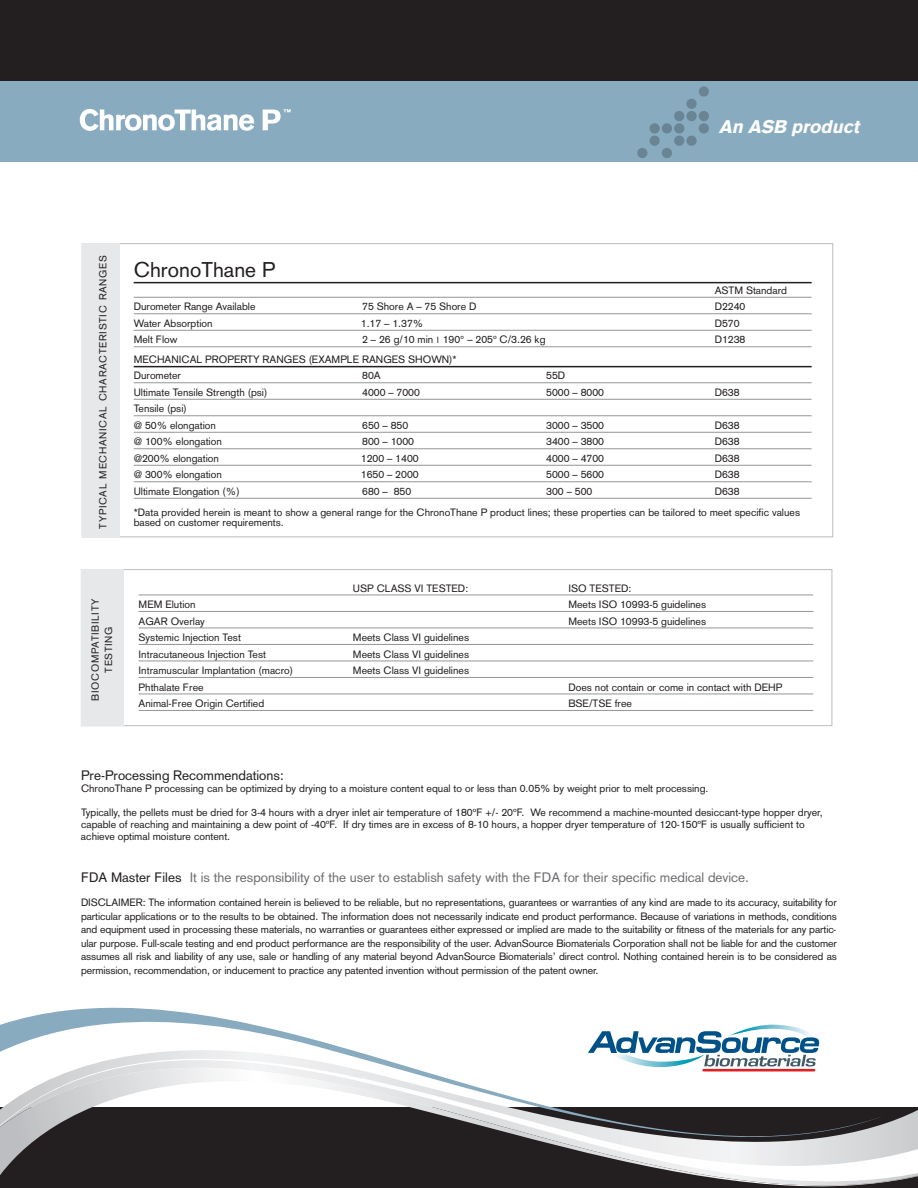
<style>
.page{position:relative;width:918px;height:1188px;background:#fff}
.page>*{position:absolute;margin:0;border:0;box-sizing:border-box;transform-origin:0 0}
.t1{font:21px "Akzidenz Grotesk";color:#231f20}
.t2{font:italic 900 18px "Akzidenz Grotesk";color:#fff}
.t3{font:13.5px "Akzidenz Grotesk";color:#6c6d70}
.t4{font:13.5px "Akzidenz Grotesk";color:#231f20}
.t5{font:10.5px/13.5px "Akzidenz Grotesk";color:#231f20}
.t6{font:10.2px/13.5px "Akzidenz Grotesk";letter-spacing:.065em;color:#231f20;text-align:center}
.s1{font-family:"Arial Unicode MS"}
.s2{color:#231f20}
</style>
<div class="page">
<div style="left:0;top:0;width:918px;height:162px;background:#89abbf"></div>
<div style="left:0;top:1107px;width:918px;height:81px;background:#231f20"></div>
<div style="left:0;top:0;width:918px;height:81px;background:#231f20"></div>
<svg style="left:0;top:1008px;width:820px;height:45px"></svg>
<svg style="left:101px;top:1053px;width:291px;height:9px"></svg>
<svg style="left:0;top:1062px;width:918px;height:124px"></svg>
<hr style="left:704px;top:1069px;width:110px;height:2px;background:#e21e25">
<svg style="left:588px;top:1025px;width:231px;height:43px"></svg>
<svg style="left:80px;top:109px;width:174px;height:22px"></svg>
<svg style="left:263px;top:109px;width:28px;height:21px"></svg>
<svg style="left:637px;top:86px;width:72px;height:72px"></svg>
<div style="left:82px;top:243px;width:37px;height:294px;background:#e7e8e9"></div>
<hr style="left:134px;top:282px;width:678px;height:1px;background:#231f20">
<hr style="left:134px;top:297px;width:678px;height:1px;background:#939598">
<hr style="left:134px;top:313px;width:678px;height:1px;background:#939598">
<hr style="left:134px;top:330px;width:678px;height:1px;background:#939598">
<hr style="left:134px;top:346px;width:678px;height:1px;background:#939598">
<hr style="left:134px;top:366px;width:678px;height:1px;background:#231f20">
<hr style="left:134px;top:382px;width:678px;height:1px;background:#939598">
<hr style="left:134px;top:399px;width:678px;height:1px;background:#939598">
<hr style="left:134px;top:415px;width:678px;height:1px;background:#939598">
<hr style="left:134px;top:432px;width:678px;height:1px;background:#939598">
<hr style="left:134px;top:448px;width:678px;height:1px;background:#939598">
<hr style="left:134px;top:465px;width:678px;height:1px;background:#939598">
<hr style="left:134px;top:481px;width:678px;height:1px;background:#939598">
<hr style="left:134px;top:498px;width:678px;height:1px;background:#939598">
<div style="left:81px;top:569px;width:751px;height:157px;border:1px solid #bcbdc0"></div>
<div style="left:81px;top:569px;width:43px;height:157px;background:#e7e8e9"></div>
<hr style="left:139px;top:595px;width:674px;height:1px;background:#939598">
<hr style="left:139px;top:611px;width:674px;height:1px;background:#939598">
<hr style="left:139px;top:628px;width:674px;height:1px;background:#939598">
<hr style="left:139px;top:644px;width:674px;height:1px;background:#939598">
<hr style="left:139px;top:661px;width:674px;height:1px;background:#939598">
<hr style="left:139px;top:677px;width:674px;height:1px;background:#939598">
<hr style="left:139px;top:694px;width:674px;height:1px;background:#939598">
<hr style="left:139px;top:710px;width:674px;height:1px;background:#939598">
<h2 class="t2" style="left:719px;top:115px;width:147px">An ASB product</h2>
<p class="t6" style="left:96px;top:529px;width:275px;rotate:-90deg">TYPICAL MECHANICAL CHARACTERISTIC RANGES</p>
<h1 class="t1" style="left:134px;top:256px;width:143px">ChronoThane P</h1>
<p class="t5" style="left:715px;top:283px;width:74px">ASTM Standard</p>
<p class="t5" style="left:134px;top:300px;width:123px">Durometer Range Available</p>
<p class="t5" style="left:362px;top:300px;width:116px">75 Shore A – 75 Shore D</p>
<p class="t5" style="left:715px;top:300px;width:32px">D2240</p>
<p class="t5" style="left:134px;top:316px;width:80px">Water Absorption</p>
<p class="t5" style="left:361px;top:316px;width:64px">1.17 – 1.37%</p>
<p class="t5" style="left:715px;top:316px;width:26px">D570</p>
<p class="t5" style="left:134px;top:333px;width:45px">Melt Flow</p>
<p class="t5" style="left:362px;top:333px;width:185px">2 – 26 g/10 min <span class="s1">।</span> 190° – 205º C/3.26 kg</p>
<p class="t5" style="left:715px;top:333px;width:32px">D1238</p>
<p class="t5" style="left:134px;top:351px;width:324px;line-height:16.5px">MECHANICAL PROPERTY RANGES (EXAMPLE RANGES SHOWN)*<br>Durometer</p>
<p class="t5" style="left:362px;top:369px;width:20px">80A</p>
<p class="t5" style="left:546px;top:369px;width:21px">55D</p>
<p class="t5" style="left:134px;top:385px;width:135px">Ultimate Tensile Strength (psi)</p>
<p class="t5" style="left:362px;top:385px;width:59px">4000 – 7000</p>
<p class="t5" style="left:546px;top:385px;width:59px">5000 – 8000</p>
<p class="t5" style="left:715px;top:385px;width:26px">D638</p>
<p class="t5" style="left:134px;top:400px;width:84px;line-height:16.5px">Tensile (psi)<br>@ 50% elongation</p>
<p class="t5" style="left:362px;top:418px;width:48px">650 – 850</p>
<p class="t5" style="left:546px;top:418px;width:59px">3000 – 3500</p>
<p class="t5" style="left:715px;top:418px;width:26px">D638</p>
<p class="t5" style="left:134px;top:435px;width:90px">@ 100% elongation</p>
<p class="t5" style="left:362px;top:435px;width:53px">800 – 1000</p>
<p class="t5" style="left:546px;top:435px;width:59px">3400 – 3800</p>
<p class="t5" style="left:715px;top:435px;width:26px">D638</p>
<p class="t5" style="left:134px;top:451px;width:87px">@200% elongation</p>
<p class="t5" style="left:361px;top:451px;width:59px">1200 – 1400</p>
<p class="t5" style="left:546px;top:451px;width:59px">4000 – 4700</p>
<p class="t5" style="left:715px;top:451px;width:26px">D638</p>
<p class="t5" style="left:134px;top:468px;width:90px">@ 300% elongation</p>
<p class="t5" style="left:361px;top:468px;width:59px">1650 – 2000</p>
<p class="t5" style="left:546px;top:468px;width:59px">5000 – 5600</p>
<p class="t5" style="left:715px;top:468px;width:26px">D638</p>
<p class="t5" style="left:134px;top:484px;width:107px">Ultimate Elongation (%)</p>
<p class="t5" style="left:362px;top:484px;width:51px">680 – 850</p>
<p class="t5" style="left:546px;top:484px;width:48px">300 – 500</p>
<p class="t5" style="left:134px;top:481px;width:668px;line-height:21px;text-indent:581px">D638<br>*Data provided herein is meant to show a general range for the ChronoThane P product lines; these properties can be tailored to meet specific values</p>
<p class="t5" style="left:134px;top:516px;width:152px">based on customer requirements.</p>
<p class="t6" style="left:88px;top:701px;width:104px;rotate:-90deg">BIOCOMPATIBILITY<br>TESTING</p>
<p class="t5" style="left:353px;top:581px;width:117px">USP CLASS VI TESTED:</p>
<p class="t5" style="left:568px;top:581px;width:64px">ISO TESTED:</p>
<p class="t5" style="left:139px;top:598px;width:58px">MEM Elution</p>
<p class="t5" style="left:568px;top:598px;width:139px">Meets ISO 10993-5 guidelines</p>
<p class="t5" style="left:139px;top:614px;width:68px">AGAR Overlay</p>
<p class="t5" style="left:568px;top:614px;width:139px">Meets ISO 10993-5 guidelines</p>
<p class="t5" style="left:139px;top:631px;width:104px">Systemic Injection Test</p>
<p class="t5" style="left:353px;top:631px;width:118px">Meets Class VI guidelines</p>
<p class="t5" style="left:139px;top:647px;width:129px">Intracutaneous Injection Test</p>
<p class="t5" style="left:353px;top:647px;width:118px">Meets Class VI guidelines</p>
<p class="t5" style="left:139px;top:664px;width:156px">Intramuscular Implantation (macro)</p>
<p class="t5" style="left:353px;top:664px;width:118px">Meets Class VI guidelines</p>
<p class="t5" style="left:139px;top:680px;width:66px">Phthalate Free</p>
<p class="t5" style="left:568px;top:680px;width:215px">Does not contain or come in contact with DEHP</p>
<p class="t5" style="left:139px;top:697px;width:127px">Animal-Free Origin Certified</p>
<p class="t5" style="left:568px;top:697px;width:65px">BSE/TSE free</p>
<p class="t4" style="left:81px;top:767px;width:204px">Pre-Processing Recommendations:</p>
<p class="t5" style="left:81px;top:782px;width:629px">ChronoThane P processing can be optimized by drying to a moisture content equal to or less than 0.05% by weight prior to melt processing.</p>
<p class="t5" style="left:81px;top:806px;width:743px;line-height:12px">Typically, the pellets must be dried for 3-4 hours with a dryer inlet air temperature of 180ºF +/- 20ºF. We recommend a machine-mounted desiccant-type hopper dryer, capable of reaching and maintaining a dew point of -40ºF. If dry times are in excess of 8-10 hours, a hopper dryer temperature of 120-150ºF is usually sufficient to achieve optimal moisture content.</p>
<p class="t3" style="left:81px;top:869px;width:670px"><span class="s2">FDA Master Files</span> It is the responsibility of the user to establish safety with the FDA for their specific medical device.</p>
<p class="t5" style="left:81px;top:896px;width:758px;text-align:justify">DISCLAIMER: The information contained herein is believed to be reliable, but no representations, guarantees or warranties of any kind are made to its accuracy, suitability for particular applications or to the results to be obtained. The information does not necessarily indicate end product performance. Because of variations in methods, conditions and equipment used in processing these materials, no warranties or guarantees either expressed or implied are made to the suitability or fitness of the materials for any partic&shy;ular purpose. Full-scale testing and end product performance are the responsibility of the user. AdvanSource Biomaterials Corporation shall not be liable for and the customer assumes all risk and liability of any use, sale or handling of any material beyond AdvanSource Biomaterials’ direct control. Nothing contained herein is to be considered as permission, recommendation, or inducement to practice any patented invention without permission of the patent owner.</p>
</div>
